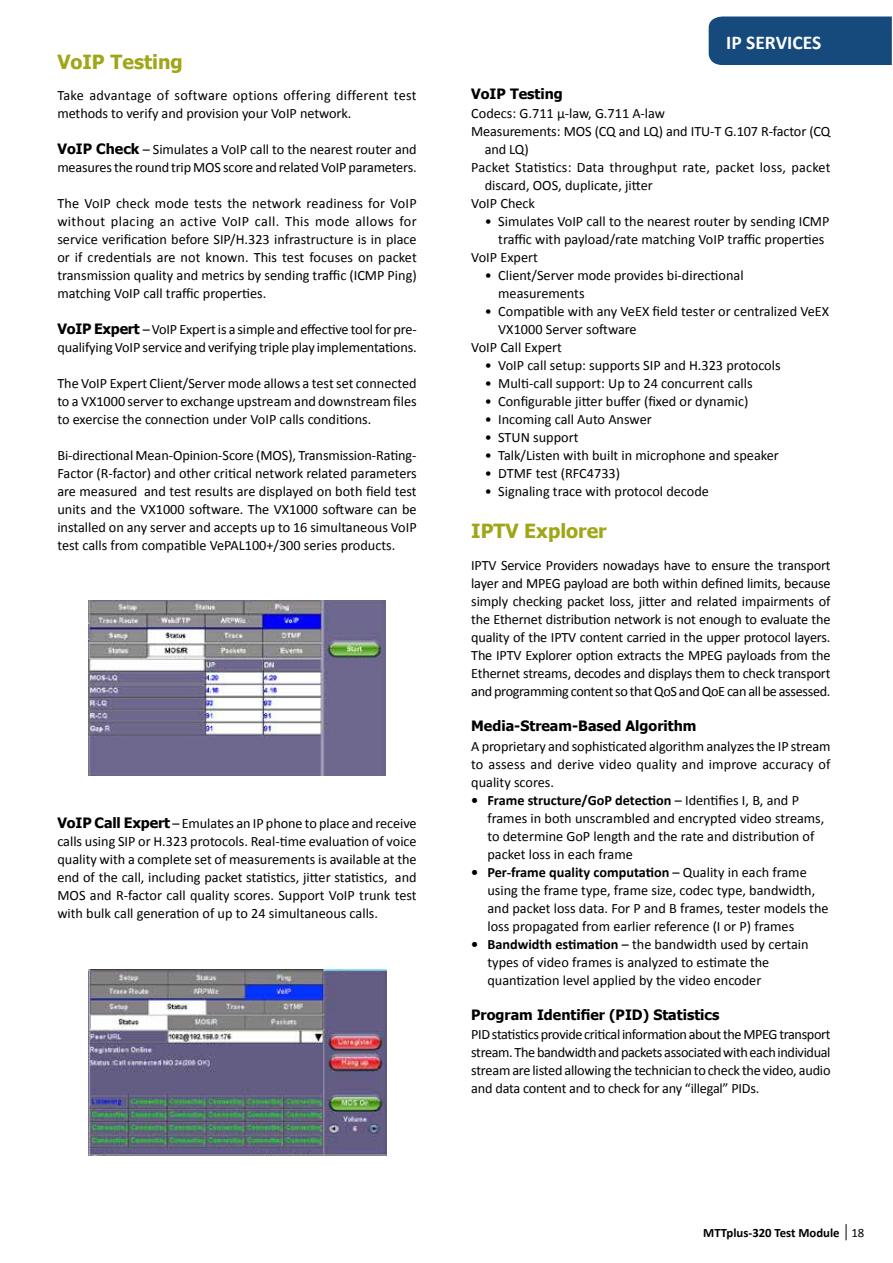
<style>
.page{position:relative;width:893px;height:1263px;background:#fff}
.page>*{position:absolute;margin:0;border:0;box-sizing:border-box;transform-origin:0 0}
.t1{font:700 19.5px "Tahoma";color:#9fa617}
.t2{font:700 19.5px "Calibri";color:#fff}
.t3{font:14.25px/18px "Calibri";color:#000}
.t4{font:700 14.25px "Tahoma";color:#000}
.t5{font:700 12.75px "Calibri";color:#000}
.s1{font-family:"Tahoma";font-weight:700}
.s2{font-weight:700}
.s3{font-weight:400}
</style>
<div class="page">
<svg style="left:846px;top:1224px;width:1px;height:16px"></svg>
<div style="left:709px;top:17px;width:183px;height:48px;background:#174a7c"></div>
<img style="left:89px;top:600px;width:297px;height:176px">
<img style="left:89px;top:969px;width:297px;height:186px">
<h1 class="t1" style="left:57px;top:48px;width:127px">VoIP Testing</h1>
<p class="t3" style="left:57px;top:87px;width:361px">Take advantage of software options offering different test methods to verify and provision your VoIP network.</p>
<p class="t3" style="left:57px;top:141px;width:361px"><span class="s1">VoIP Check</span> – Simulates a VoIP call to the nearest router and measures the round trip MOS score and related VoIP parameters.</p>
<p class="t3" style="left:57px;top:195px;width:361px;text-align:justify">The VoIP check mode tests the network readiness for VoIP without placing an active VoIP call. This mode allows for service verification before SIP/H.323 infrastructure is in place or if credentials are not known. This test focuses on packet transmission quality and metrics by sending traffic (ICMP Ping) matching VoIP call traffic properties.</p>
<p class="t3" style="left:57px;top:321px;width:361px"><span class="s1">VoIP Expert</span> – VoIP Expert is a simple and effective tool for pre&shy;qualifying VoIP service and verifying triple play implementations.</p>
<p class="t3" style="left:57px;top:375px;width:361px;text-align:justify">The VoIP Expert Client/Server mode allows a test set connected to a VX1000 server to exchange upstream and downstream files to exercise the connection under VoIP calls conditions.</p>
<p class="t3" style="left:57px;top:447px;width:361px;text-align:justify">Bi-directional Mean-Opinion-Score (MOS), Transmission-Rating-Factor (R-factor) and other critical network related parameters are measured and test results are displayed on both field test units and the VX1000 software. The VX1000 software can be installed on any server and accepts up to 16 simultaneous VoIP test calls from compatible VePAL100+/300 series products.</p>
<p class="t3" style="left:57px;top:815px;width:361px;text-align:justify"><span class="s1">VoIP Call Expert</span> – Emulates an IP phone to place and receive calls using SIP or H.323 protocols. Real-time evaluation of voice quality with a complete set of measurements is available at the end of the call, including packet statistics, jitter statistics, and MOS and R-factor call quality scores. Support VoIP trunk test with bulk call generation of up to 24 simultaneous calls.</p>
<h1 class="t2" style="left:726px;top:30px;width:97px">IP SERVICES</h1>
<p class="t4" style="left:471px;top:84px;width:93px">VoIP Testing</p>
<p class="t3" style="left:471px;top:105px;width:195px">Codecs: G.711 μ-law, G.711 A-law</p>
<p class="t3" style="left:471px;top:123px;width:361px">Measurements: MOS (CQ and LQ) and ITU-T G.107 R-factor (CQ</p>
<p class="t3" style="left:485px;top:141px;width:45px">and LQ)</p>
<p class="t3" style="left:471px;top:159px;width:361px">Packet Statistics: Data throughput rate, packet loss, packet</p>
<p class="t3" style="left:485px;top:177px;width:170px">discard, OOS, duplicate, jitter</p>
<p class="t3" style="left:471px;top:195px;width:65px">VoIP Check</p>
<p class="t3" style="left:485px;top:213px;width:346px">• Simulates VoIP call to the nearest router by sending ICMP</p>
<p class="t3" style="left:498px;top:231px;width:328px">traffic with payload/rate matching VoIP traffic properties</p>
<p class="t3" style="left:471px;top:249px;width:68px">VoIP Expert</p>
<p class="t3" style="left:498px;top:267px;width:247px;text-indent:-13px">• Client/Server mode provides bi-directional measurements</p>
<p class="t3" style="left:485px;top:303px;width:346px">• Compatible with any VeEX field tester or centralized VeEX</p>
<p class="t3" style="left:498px;top:321px;width:140px">VX1000 Server software</p>
<p class="t3" style="left:471px;top:339px;width:92px">VoIP Call Expert</p>
<p class="t3" style="left:485px;top:357px;width:297px">• VoIP call setup: supports SIP and H.323 protocols</p>
<p class="t3" style="left:485px;top:375px;width:269px">• Multi-call support: Up to 24 concurrent calls</p>
<p class="t3" style="left:485px;top:393px;width:265px">• Configurable jitter buffer (fixed or dynamic)</p>
<p class="t3" style="left:485px;top:411px;width:169px">• Incoming call Auto Answer</p>
<p class="t3" style="left:485px;top:429px;width:95px">• STUN support</p>
<p class="t3" style="left:485px;top:447px;width:296px">• Talk/Listen with built in microphone and speaker</p>
<p class="t3" style="left:485px;top:465px;width:137px">• DTMF test (RFC4733)</p>
<p class="t3" style="left:485px;top:483px;width:226px">• Signaling trace with protocol decode</p>
<h1 class="t1" style="left:471px;top:518px;width:137px">IPTV Explorer</h1>
<p class="t3" style="left:471px;top:556px;width:361px;text-align:justify">IPTV Service Providers nowadays have to ensure the transport layer and MPEG payload are both within defined limits, because simply checking packet loss, jitter and related impairments of the Ethernet distribution network is not enough to evaluate the quality of the IPTV content carried in the upper protocol layers.<br>The IPTV Explorer option extracts the MPEG payloads from the Ethernet streams, decodes and displays them to check transport and programming content so that QoS and QoE can all be assessed.</p>
<p class="t4" style="left:471px;top:716px;width:227px">Media-Stream-Based Algorithm</p>
<p class="t3" style="left:471px;top:737px;width:361px;text-align:justify">A proprietary and sophisticated algorithm analyzes the IP stream to assess and derive video quality and improve accuracy of quality scores.</p>
<p class="t3" style="left:487px;top:791px;width:338px;text-indent:-16px"><span class="s2">• Frame structure/GoP detection</span> – Identifies I, B, and P frames in both unscrambled and encrypted video streams, to determine GoP length and the rate and distribution of packet loss in each frame</p>
<p class="t3" style="left:487px;top:863px;width:343px;text-indent:-16px"><span class="s2">• Per-frame quality computation</span> – Quality in each frame using the frame type, frame size, codec type, bandwidth, and packet loss data. For P and B frames, tester models the loss propagated from earlier reference (I or P) frames</p>
<p class="t3" style="left:487px;top:935px;width:323px;text-indent:-16px"><span class="s2">• Bandwidth estimation</span> – the bandwidth used by certain types of video frames is analyzed to estimate the quantization level applied by the video encoder</p>
<p class="t4" style="left:471px;top:1004px;width:250px">Program Identifier (PID) Statistics</p>
<p class="t3" style="left:471px;top:1025px;width:361px;text-align:justify">PID statistics provide critical information about the MPEG transport stream. The bandwidth and packets associated with each individual stream are listed allowing the technician to check the video, audio and data content and to check for any “illegal” PIDs.</p>
<p class="t5" style="left:703px;top:1224px;width:163px">MTTplus-320 Test Module <span class="s3">18</span></p>
</div>
